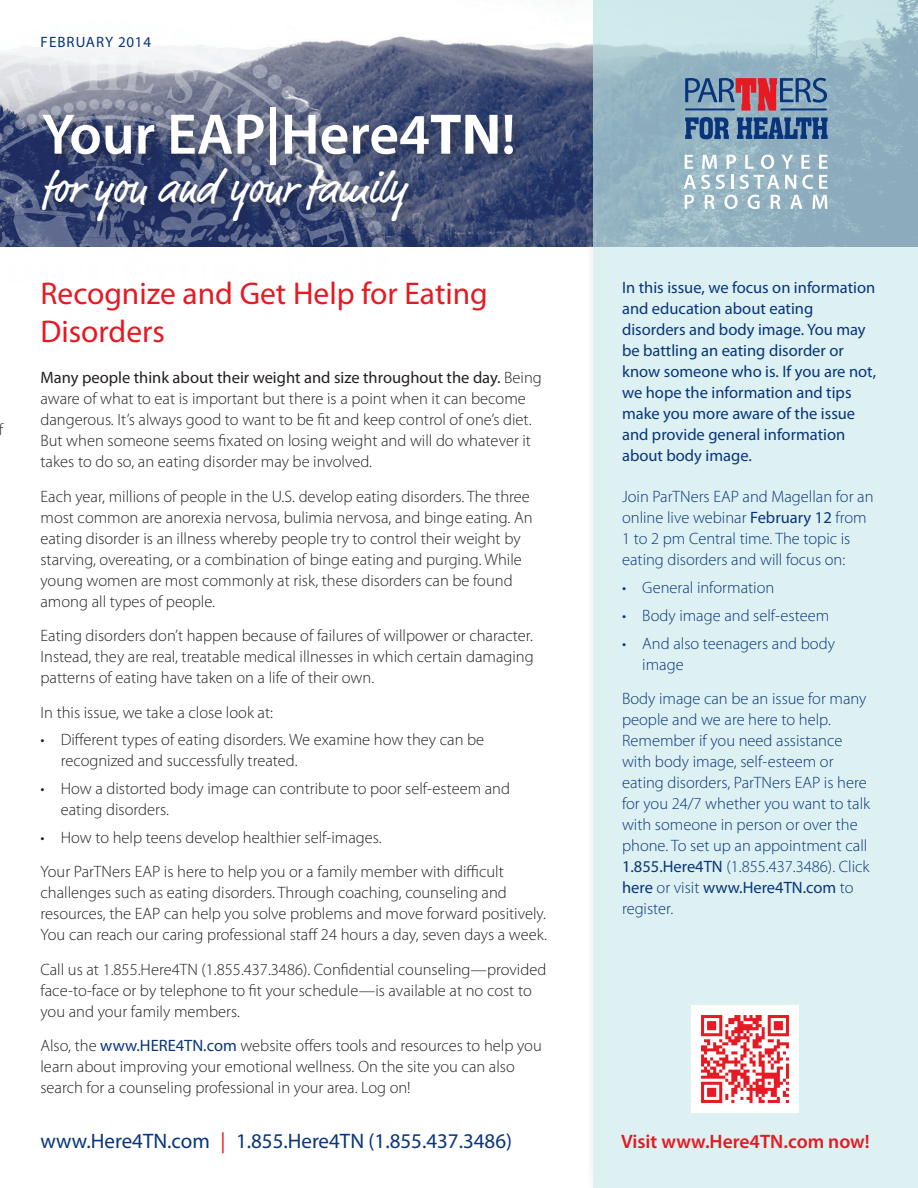
<style>
.page{position:relative;width:918px;height:1188px;background:#fff}
.page>*{position:absolute;margin:0;border:0;box-sizing:border-box;transform-origin:0 0}
.headline{font:600 57.6px "Myriad Pro";color:#fff}
.theme{font:43.5px "Market OT";color:#fff}
.headline-2{font:31.5px/37.5px "Myriad Pro";color:#e51a23}
.old_title{font:21px "Myriad Pro";color:#08347b}
.subhead{font:600 19.5px "Myriad Pro";color:#e51a23}
.body_copy{font:300 16.5px/21px "Myriad Pro";color:#231f20}
.sidebar_text{font:300 16.5px/21px "Myriad Pro";color:#08347b}
.sidebar_text-2{font:16.5px/21px "Myriad Pro";color:#08347b}
.body_copy-2{font:15px "Myriad Pro";letter-spacing:.065em;color:#08347b}
.s1{font-weight:700}
.s2{font-weight:400}
.s3{font-weight:400;color:#08347b}
.s4{color:#e51a23}
</style>
<div class="page">
<div style="left:593px;top:0;width:325px;height:1188px;background:#ddf1f2"></div>
<img style="left:391px;top:36px;width:202px;height:210px">
<svg style="left:593px;top:0;width:325px;height:246px;background:#9fbec9"></svg>
<svg style="left:0;top:39px;width:391px;height:208px"></svg>
<div style="left:41px;top:105px;width:484px;height:128px;background:#231f20;opacity:.3"></div>
<svg style="left:685px;top:78px;width:142px;height:33px;background:#81748f"></svg>
<svg style="left:685px;top:117px;width:44px;height:22px"></svg>
<svg style="left:737px;top:117px;width:91px;height:22px;background:#3a6194"></svg>
<svg style="left:685px;top:155px;width:8px;height:14px"></svg>
<svg style="left:702px;top:155px;width:15px;height:14px"></svg>
<svg style="left:727px;top:155px;width:9px;height:14px"></svg>
<svg style="left:745px;top:155px;width:9px;height:14px"></svg>
<svg style="left:761px;top:155px;width:13px;height:14px"></svg>
<svg style="left:781px;top:155px;width:12px;height:14px"></svg>
<svg style="left:801px;top:155px;width:9px;height:14px"></svg>
<svg style="left:819px;top:155px;width:9px;height:14px"></svg>
<svg style="left:684px;top:175px;width:26px;height:14px"></svg>
<svg style="left:716px;top:175px;width:9px;height:14px"></svg>
<hr style="left:731px;top:175px;width:3px;height:14px;background:#fff">
<svg style="left:740px;top:175px;width:39px;height:14px"></svg>
<svg style="left:785px;top:175px;width:11px;height:14px"></svg>
<svg style="left:802px;top:175px;width:11px;height:14px"></svg>
<svg style="left:819px;top:175px;width:9px;height:14px"></svg>
<svg style="left:685px;top:195px;width:9px;height:14px"></svg>
<svg style="left:705px;top:195px;width:10px;height:14px"></svg>
<svg style="left:724px;top:195px;width:14px;height:14px"></svg>
<svg style="left:748px;top:195px;width:12px;height:14px"></svg>
<svg style="left:771px;top:195px;width:10px;height:14px"></svg>
<svg style="left:790px;top:195px;width:12px;height:14px"></svg>
<svg style="left:813px;top:195px;width:14px;height:14px"></svg>
<div style="left:691px;top:1005px;width:108px;height:108px;background:#fff"></div>
<img style="left:701px;top:1015px;width:88px;height:88px">
<p class="body_copy" style="left:-2px;top:419px;width:6px">f</p>
<p class="body_copy-2" style="left:41px;top:33px;width:112px">FEBRUARY 2014</p>
<p class="headline" style="left:42px;top:98px;width:476px">Your EAP|Here4<span class="s1">TN</span>!</p>
<p class="theme" style="left:42px;top:160px;width:366px">for you and your family</p>
<p class="headline-2" style="left:40px;top:275px;width:449px">Recognize and Get Help for Eating<br>Disorders</p>
<p class="body_copy" style="left:40px;top:367px;width:503px"><span class="s2">Many people think about their weight and size throughout the day.</span> Being aware of what to eat is important but there is a point when it can become dangerous. It’s always good to want to be fit and keep control of one’s diet.<br>But when someone seems fixated on losing weight and will do whatever it takes to do so, an eating disorder may be involved.</p>
<p class="body_copy" style="left:40px;top:486px;width:494px">Each year, millions of people in the U.S. develop eating disorders. The three most common are anorexia nervosa, bulimia nervosa, and binge eating. An eating disorder is an illness whereby people try to control their weight by starving, overeating, or a combination of binge eating and purging. While young women are most commonly at risk, these disorders can be found among all types of people.</p>
<p class="body_copy" style="left:40px;top:625px;width:495px;text-align:justify">Eating disorders don’t happen because of failures of willpower or character.<br>Instead, they are real, treatable medical illnesses in which certain damaging patterns of eating have taken on a life of their own.</p>
<p class="body_copy" style="left:40px;top:702px;width:234px">In this issue, we take a close look at:</p>
<p class="body_copy" style="left:61px;top:729px;width:425px;text-indent:-20px">• Different types of eating disorders. We examine how they can be recognized and successfully treated.</p>
<p class="body_copy" style="left:61px;top:778px;width:451px;text-indent:-20px">• How a distorted body image can contribute to poor self-esteem and eating disorders.</p>
<p class="body_copy" style="left:40px;top:827px;width:343px">• How to help teens develop healthier self-images.</p>
<p class="body_copy" style="left:40px;top:861px;width:508px">Your ParTNers EAP is here to help you or a family member with difficult challenges such as eating disorders. Through coaching, counseling and resources, the EAP can help you solve problems and move forward positively.<br>You can reach our caring professional staff 24 hours a day, seven days a week.</p>
<p class="body_copy" style="left:40px;top:959px;width:507px">Call us at 1.855.Here4TN (1.855.437.3486). Confidential counseling—provided face-to-face or by telephone to fit your schedule—is available at no cost to you and your family members.</p>
<p class="body_copy" style="left:40px;top:1035px;width:503px">Also, the <span class="s3">www.HERE4TN.com</span> website offers tools and resources to help you learn about improving your emotional wellness. On the site you can also search for a counseling professional in your area. Log on!</p>
<p class="sidebar_text-2" style="left:622px;top:277px;width:256px">In this issue, we focus on information and education about eating disorders and body image. You may be battling an eating disorder or know someone who is. If you are not, we hope the information and tips make you more aware of the issue and provide general information about body image.</p>
<p class="sidebar_text" style="left:622px;top:486px;width:253px">Join ParTNers EAP and Magellan for an online live webinar <span class="s2">February 12</span> from 1 to 2 pm Central time. The topic is eating disorders and will focus on:</p>
<p class="sidebar_text" style="left:622px;top:577px;width:154px">• General information</p>
<p class="sidebar_text" style="left:622px;top:605px;width:209px">• Body image and self-esteem</p>
<p class="sidebar_text" style="left:642px;top:633px;width:194px;text-indent:-20px">• And also teenagers and body image</p>
<p class="sidebar_text" style="left:622px;top:688px;width:250px">Body image can be an issue for many people and we are here to help.<br>Remember if you need assistance with body image, self-esteem or eating disorders, ParTNers EAP is here for you 24/7 whether you want to talk with someone in person or over the phone. To set up an appointment call<br><span class="s2">1.855.Here4TN</span> (1.855.437.3486). Click <span class="s2">here</span> or visit <span class="s2">www.Here4TN.com</span> to register.</p>
<p class="old_title" style="left:40px;top:1128px;width:473px">www.Here4TN.com <span class="s4">|</span> 1.855.Here4TN (1.855.437.3486)</p>
<p class="subhead" style="left:621px;top:1129px;width:250px">Visit www.Here4TN.com now!</p>
</div>
